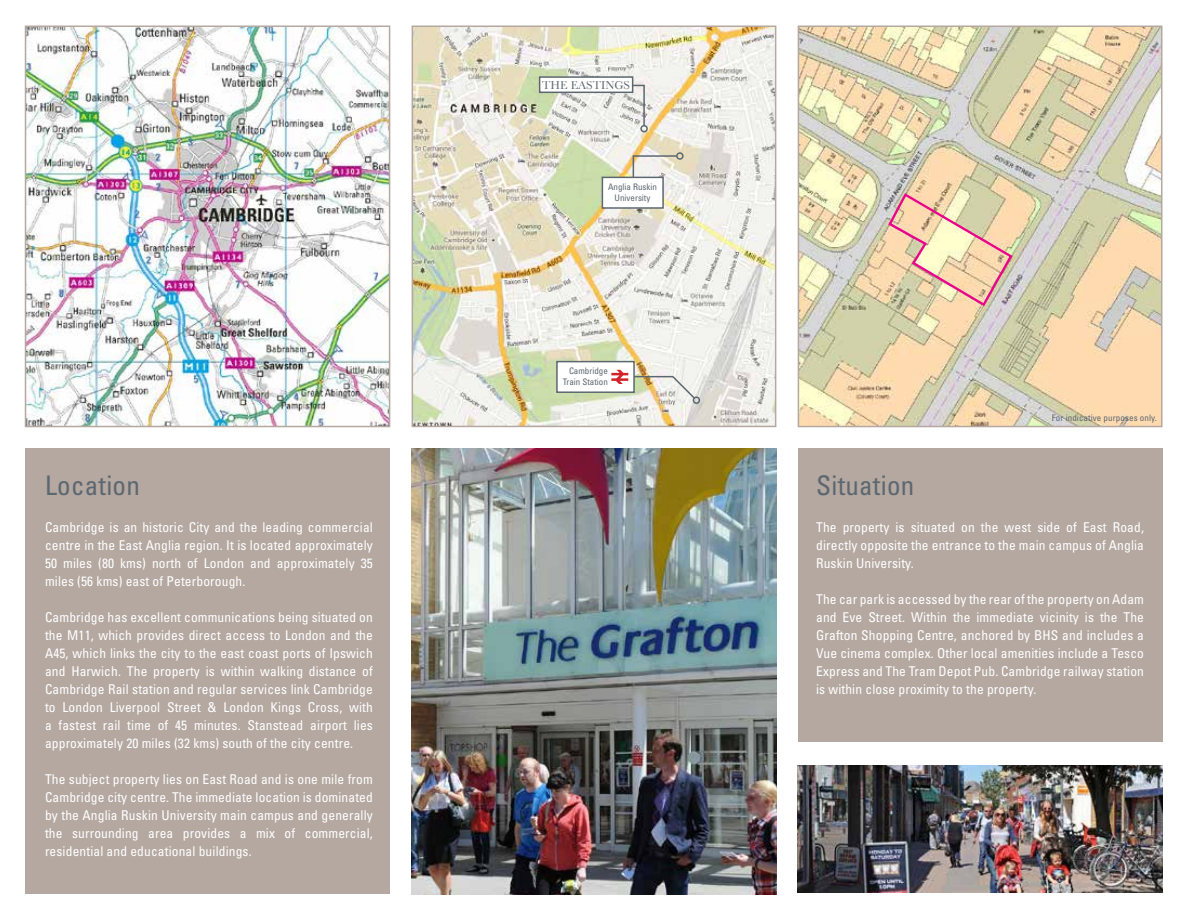
<style>
.page{position:relative;width:1188px;height:918px;background:#fff}
.page>*{position:absolute;margin:0;border:0;box-sizing:border-box;transform-origin:0 0}
.t1{font:condensed 27px "Univers LT Std";letter-spacing:.01em;color:#5d6770}
.t2{font:condensed 13.5px/18px "Univers LT Std";letter-spacing:.01em;color:#fff;text-align:justify}
.t3{font:12px "Baskerville";color:#5d6770}
.t4{font:condensed 9px/10.5px "Univers LT Std";color:#5d6770;text-align:center}
</style>
<div class="page">
<div style="left:26px;top:449px;width:364px;height:445px;background:#b4a8a1"></div>
<img style="left:412px;top:448px;width:364px;height:446px">
<div style="left:798px;top:448px;width:364px;height:294px;background:#b4a8a1"></div>
<img style="left:798px;top:766px;width:364px;height:126px">
<img style="left:28px;top:29px;width:359px;height:395px">
<div style="left:25px;top:26px;width:365px;height:401px;border:2px solid #b4a8a1"></div>
<img style="left:415px;top:29px;width:358px;height:395px">
<div style="left:412px;top:26px;width:364px;height:401px;border:2px solid #b4a8a1"></div>
<img style="left:801px;top:29px;width:358px;height:395px">
<img style="left:887px;top:192px;width:127px;height:116px">
<div style="left:798px;top:26px;width:364px;height:401px;border:2px solid #b4a8a1"></div>
<svg style="left:631px;top:84px;width:15px;height:43px"></svg>
<div style="left:640px;top:125px;width:8px;height:7px;border:1px solid #5d6770;border-radius:50%"></div>
<div style="left:539px;top:76px;width:94px;height:17px;background:#fff;border:1px solid #5d6770"></div>
<svg style="left:632px;top:155px;width:46px;height:30px"></svg>
<div style="left:676px;top:152px;width:8px;height:8px;border:1px solid #5d6770;border-radius:50%"></div>
<div style="left:602px;top:177px;width:62px;height:32px;background:#fff;border:1px solid #5d6770"></div>
<div style="left:693px;top:396px;width:7px;height:8px;border:1px solid #5d6770;border-radius:50%"></div>
<div style="left:556px;top:361px;width:79px;height:32px;background:#fff;border:1px solid #5d6770"></div>
<svg style="left:611px;top:370px;width:85px;height:30px"></svg>
<h1 class="t1" style="left:45px;top:468px;width:96px">Location</h1>
<p class="t2" style="left:45px;top:518px;width:329px">Cambridge is an historic City and the leading commercial centre in the East Anglia region. It is located approximately 50 miles (80 kms) north of London and approximately 35 miles (56 kms) east of Peterborough.</p>
<p class="t2" style="left:45px;top:608px;width:329px">Cambridge has excellent communications being situated on the M11, which provides direct access to London and the A45, which links the city to the east coast ports of Ipswich and Harwich. The property is within walking distance of Cambridge Rail station and regular services link Cambridge to London Liverpool Street &amp; London Kings Cross, with a fastest rail time of 45 minutes. Stanstead airport lies approximately 20 miles (32 kms) south of the city centre.</p>
<p class="t2" style="left:45px;top:770px;width:329px">The subject property lies on East Road and is one mile from Cambridge city centre. The immediate location is dominated by the Anglia Ruskin University main campus and generally the surrounding area provides a mix of commercial, residential and educational buildings.</p>
<p class="t3" style="left:542px;top:78px;width:89px">THE EASTINGS</p>
<p class="t4" style="left:608px;top:182px;width:50px">Anglia Ruskin<br>University</p>
<p class="t4" style="left:563px;top:366px;width:47px;text-align:right">Cambridge<br>Train Station</p>
<p class="t4" style="left:1052px;top:412px;width:107px">For indicative purposes only.</p>
<h1 class="t1" style="left:816px;top:468px;width:100px">Situation</h1>
<p class="t2" style="left:816px;top:518px;width:329px">The property is situated on the west side of East Road, directly opposite the entrance to the main campus of Anglia Ruskin University.</p>
<p class="t2" style="left:816px;top:590px;width:329px">The car park is accessed by the rear of the property on Adam and Eve Street. Within the immediate vicinity is the The Grafton Shopping Centre, anchored by BHS and includes a Vue cinema complex. Other local amenities include a Tesco Express and The Tram Depot Pub. Cambridge railway station is within close proximity to the property.</p>
</div>
